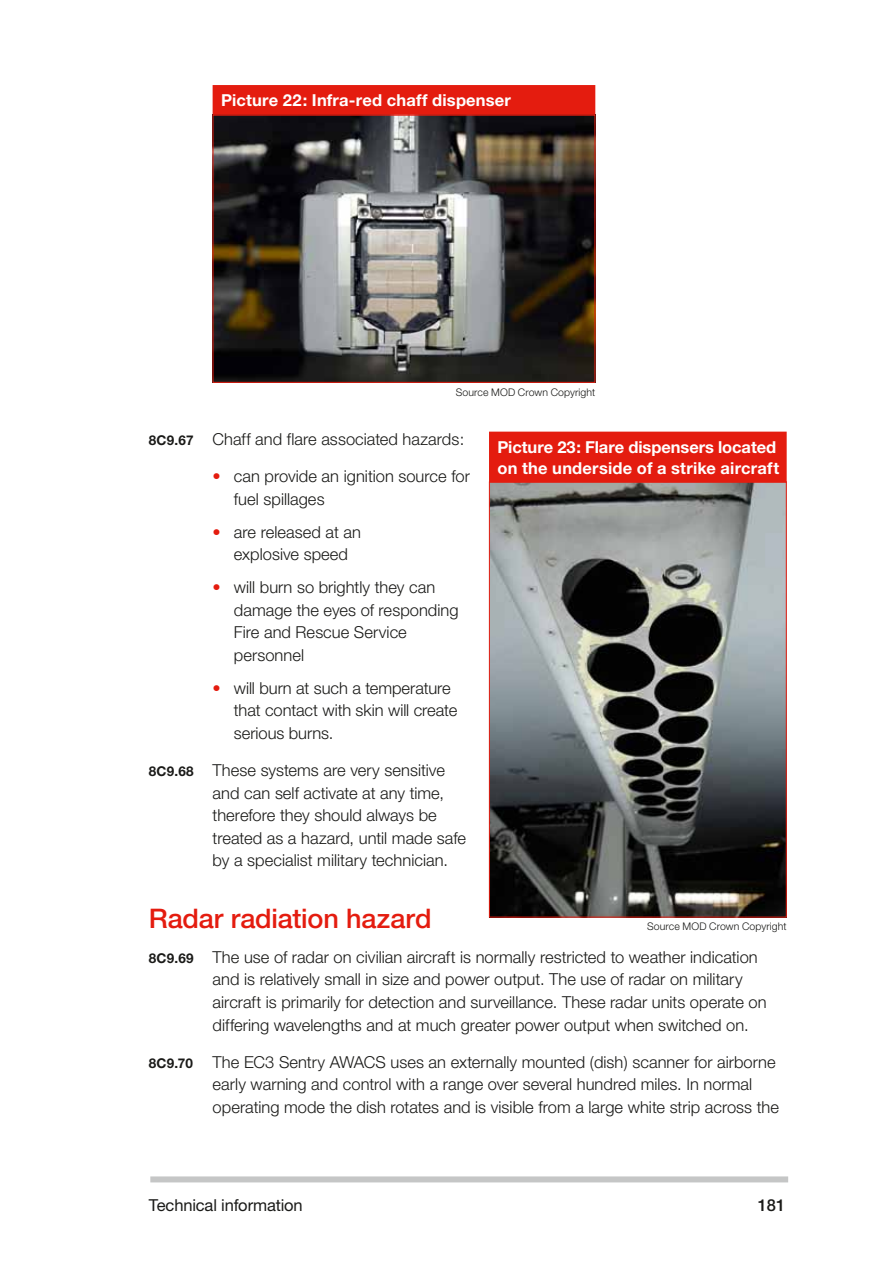
<style>
.page{position:relative;width:893px;height:1263px;background:#fff}
.page>*{position:absolute;margin:0;border:0;box-sizing:border-box;transform-origin:0 0}
.t1{font:500 27px "Helvetica Neue";letter-spacing:-.005em;color:#e41c0f}
.t2{font:300 16.5px/22.5px "Helvetica Neue";color:#1a1a18}
.t3{font:700 16.5px/21px "Helvetica Neue";letter-spacing:.01em;color:#fff}
.t4{font:16.5px "Helvetica Neue";letter-spacing:-.01em;color:#1a1a18}
.t5{font:500 16.5px "Helvetica Neue";color:#1a1a18}
.t6{font:300 10.5px "Helvetica Neue";letter-spacing:.01em;color:#1a1a18}
.s1{font-weight:700;font-size:13.5px}
.s2{font-weight:900;color:#e41c0f}
</style>
<div class="page">
<div style="left:150px;top:1176px;width:638px;height:6px;background:#c5c6c6"></div>
<img style="left:215px;top:117px;width:378px;height:264px">
<div style="left:213px;top:115px;width:382px;height:268px;border:1px solid #e41c0f"></div>
<div style="left:213px;top:85px;width:382px;height:30px;background:#e41c0f"></div>
<img style="left:491px;top:484px;width:294px;height:431px">
<div style="left:489px;top:482px;width:298px;height:435px;border:1px solid #e41c0f"></div>
<div style="left:489px;top:432px;width:298px;height:51px;background:#e41c0f"></div>
<p class="t3" style="left:221px;top:90px;width:291px">Picture 22: Infra-red chaff dispenser</p>
<p class="t6" style="left:456px;top:386px;width:141px">Source MOD Crown Copyright</p>
<p class="t2" style="left:149px;top:427px;width:317px"><span class="s1">8C9.67</span> Chaff and flare associated hazards:</p>
<p class="t2" style="left:234px;top:465px;width:238px;text-indent:-21px"><span class="s2">•</span> can provide an ignition source for fuel spillages</p>
<p class="t2" style="left:213px;top:520px;width:150px;text-align:center"><span class="s2">•</span> are released at an explosive speed</p>
<p class="t2" style="left:234px;top:576px;width:226px;text-indent:-21px"><span class="s2">•</span> will burn so brightly they can damage the eyes of responding<br>Fire and Rescue Service personnel</p>
<p class="t2" style="left:234px;top:676px;width:225px;text-indent:-21px"><span class="s2">•</span> will burn at such a temperature that contact with skin will create serious burns.</p>
<p class="t2" style="left:213px;top:759px;width:255px;text-indent:-64px"><span class="s1">8C9.68</span> These systems are very sensitive and can self activate at any time, therefore they should always be treated as a hazard, until made safe by a specialist military technician.</p>
<h1 class="t1" style="left:149px;top:902px;width:284px">Radar radiation hazard</h1>
<p class="t2" style="left:213px;top:945px;width:556px;text-indent:-64px"><span class="s1">8C9.69</span> The use of radar on civilian aircraft is normally restricted to weather indication and is relatively small in size and power output. The use of radar on military aircraft is primarily for detection and surveillance. These radar units operate on differing wavelengths and at much greater power output when switched on.</p>
<p class="t2" style="left:213px;top:1050px;width:568px;text-indent:-64px"><span class="s1">8C9.70</span> The EC3 Sentry AWACS uses an externally mounted (dish) scanner for airborne early warning and control with a range over several hundred miles. In normal operating mode the dish rotates and is visible from a large white strip across the</p>
<p class="t3" style="left:497px;top:436px;width:283px">Picture 23: Flare dispensers located on the underside of a strike aircraft</p>
<p class="t6" style="left:647px;top:920px;width:141px">Source MOD Crown Copyright</p>
<p class="t4" style="left:149px;top:1195px;width:155px">Technical information</p>
<p class="t5" style="left:758px;top:1195px;width:29px">181</p>
</div>
